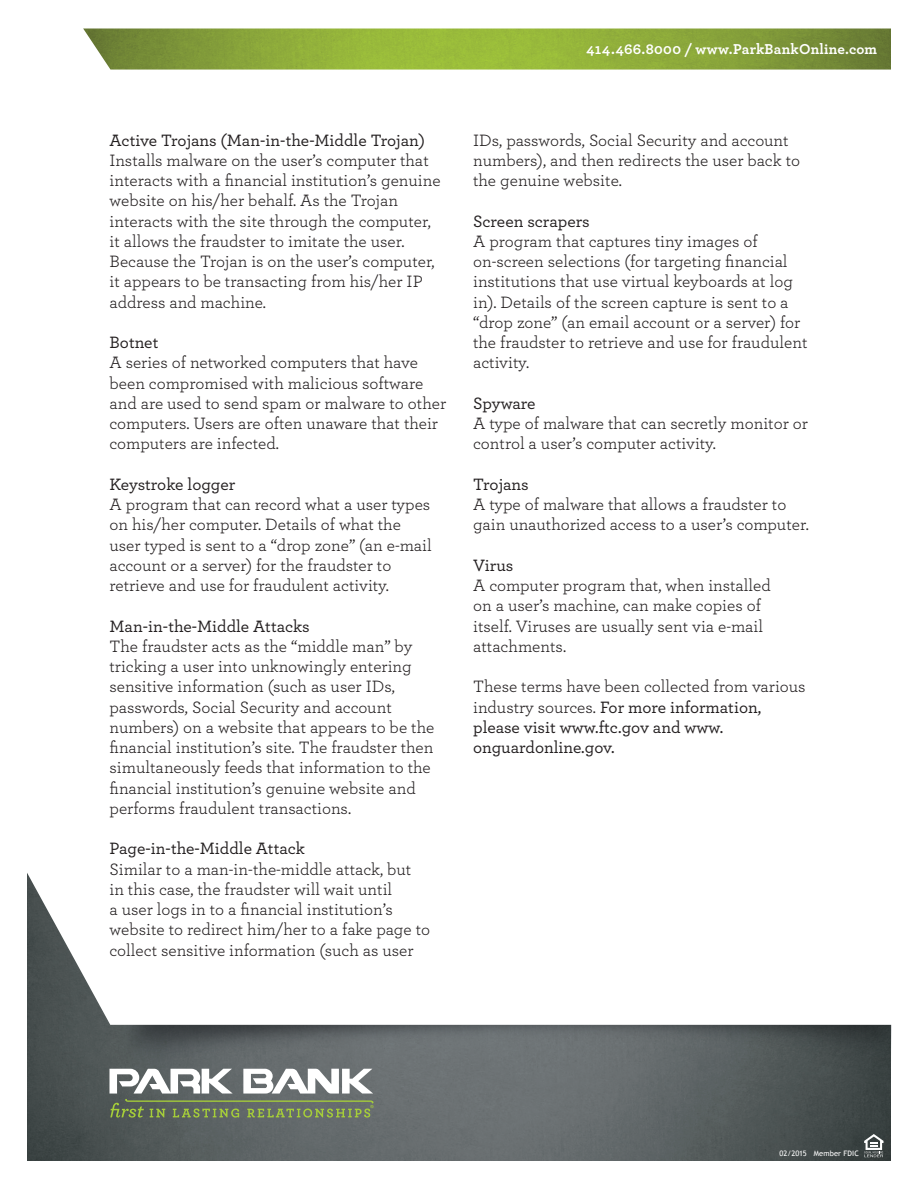
<style>
.page{position:relative;width:918px;height:1188px;background:#fff}
.page>*{position:absolute;margin:0;border:0;box-sizing:border-box;transform-origin:0 0}
.t1{font:17.25px/20.2px "Archer";color:#231f20}
.t2{font:500 17.25px/20.2px "Archer";color:#231f20}
.t3{font:700 15px "Archer";letter-spacing:.015em;color:#fff}
.t4{font:7.5px "Trebuchet MS";letter-spacing:.015em;color:#fff}
.s1{font-weight:400}
</style>
<div class="page">
<img style="left:83px;top:28px;width:808px;height:42px">
<img style="left:27px;top:1025px;width:864px;height:136px">
<img style="left:114px;top:1025px;width:777px;height:48px">
<svg style="left:27px;top:873px;width:864px;height:152px"></svg>
<svg style="left:110px;top:1069px;width:264px;height:49px"></svg>
<svg style="left:864px;top:1134px;width:19px;height:23px"></svg>
<p class="t3" style="left:586px;top:40px;width:292px">414.466.8000 / www.ParkBankOnline.com</p>
<p class="t2" style="left:110px;top:129px;width:317px">Active Trojans (Man-in-the-Middle Trojan)</p>
<p class="t1" style="left:110px;top:149px;width:333px">Installs malware on the user’s computer that interacts with a financial institution’s genuine website on his/her behalf. As the Trojan interacts with the site through the computer, it allows the fraudster to imitate the user.<br>Because the Trojan is on the user’s computer, it appears to be transacting from his/her IP address and machine.</p>
<p class="t2" style="left:110px;top:332px;width:50px">Botnet</p>
<p class="t1" style="left:110px;top:352px;width:338px">A series of networked computers that have been compromised with malicious software and are used to send spam or malware to other computers. Users are often unaware that their computers are infected.</p>
<p class="t2" style="left:110px;top:474px;width:127px">Keystroke logger</p>
<p class="t1" style="left:110px;top:494px;width:324px">A program that can record what a user types on his/her computer. Details of what the user typed is sent to a “drop zone” (an e-mail account or a server) for the fraudster to retrieve and use for fraudulent activity.</p>
<p class="t2" style="left:110px;top:615px;width:202px">Man-in-the-Middle Attacks</p>
<p class="t1" style="left:110px;top:636px;width:326px">The fraudster acts as the “middle man” by tricking a user into unknowingly entering sensitive information (such as user IDs, passwords, Social Security and account numbers) on a website that appears to be the financial institution’s site. The fraudster then simultaneously feeds that information to the financial institution’s genuine website and performs fraudulent transactions.</p>
<p class="t2" style="left:110px;top:838px;width:197px">Page-in-the-Middle Attack</p>
<p class="t1" style="left:110px;top:858px;width:322px">Similar to a man-in-the-middle attack, but<br>in this case, the fraudster will wait until<br>a user logs in to a financial institution’s website to redirect him/her to a fake page to collect sensitive information (such as user</p>
<p class="t1" style="left:473px;top:129px;width:329px">IDs, passwords, Social Security and account numbers), and then redirects the user back to the genuine website.</p>
<p class="t2" style="left:473px;top:210px;width:118px">Screen scrapers</p>
<p class="t1" style="left:473px;top:231px;width:336px">A program that captures tiny images of on-screen selections (for targeting financial institutions that use virtual keyboards at log in). Details of the screen capture is sent to a “drop zone” (an email account or a server) for the fraudster to retrieve and use for fraudulent activity.</p>
<p class="t2" style="left:473px;top:393px;width:64px">Spyware</p>
<p class="t1" style="left:473px;top:413px;width:336px">A type of malware that can secretly monitor or control a user’s computer activity.</p>
<p class="t2" style="left:473px;top:474px;width:57px">Trojans</p>
<p class="t1" style="left:473px;top:494px;width:337px">A type of malware that allows a fraudster to gain unauthorized access to a user’s computer.</p>
<p class="t2" style="left:473px;top:555px;width:42px">Virus</p>
<p class="t1" style="left:473px;top:575px;width:299px">A computer program that, when installed on a user’s machine, can make copies of itself. Viruses are usually sent via e-mail attachments.</p>
<p class="t2" style="left:473px;top:676px;width:334px"><span class="s1">These terms have been collected from various industry sources.</span> For more information, please visit www.ftc.gov and www. onguardonline.gov.</p>
<p class="t4" style="left:780px;top:1149px;width:81px">02/2015 Member FDIC</p>
</div>
